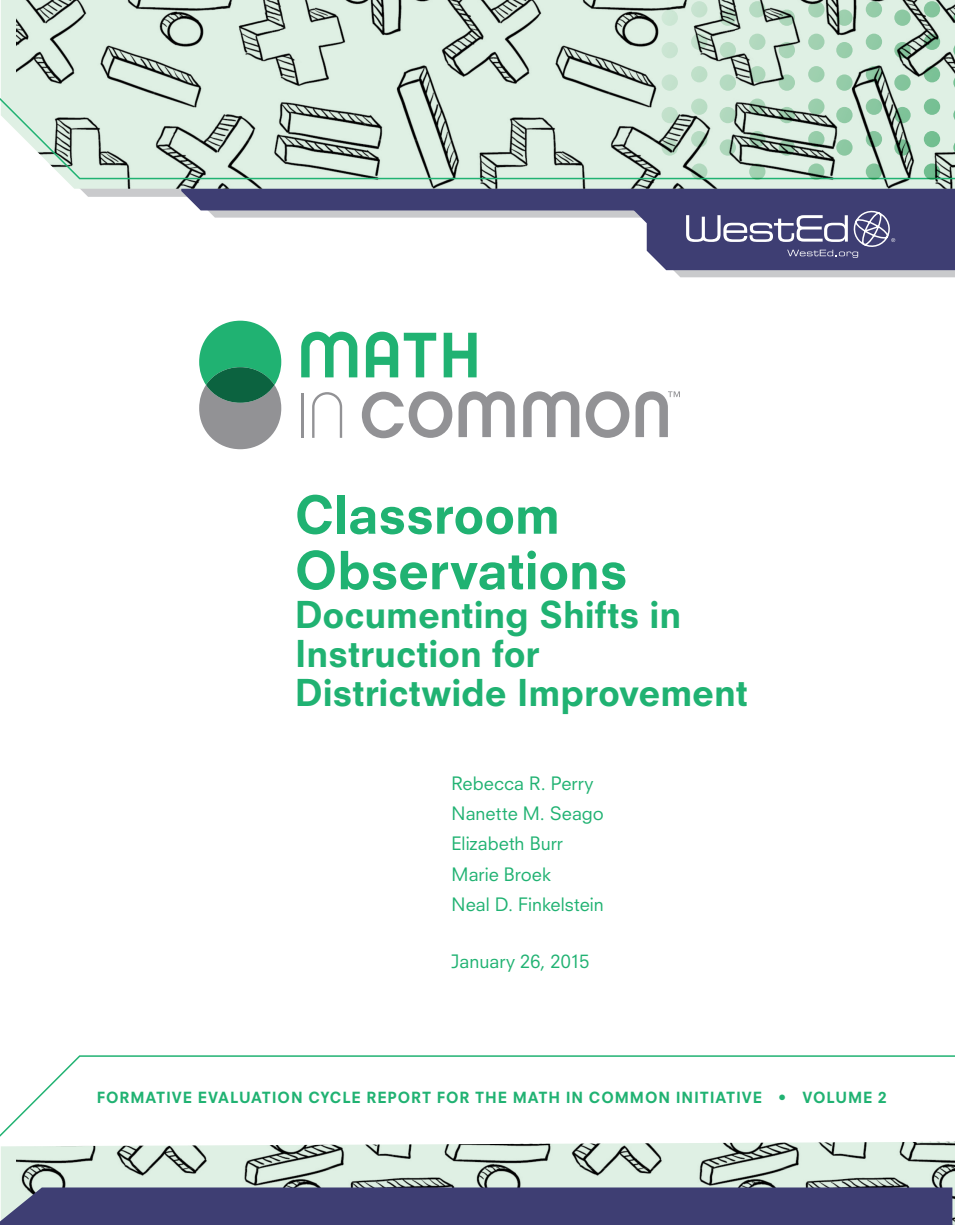
<style>
.page{position:relative;width:955px;height:1225px;background:#fff}
.page>*{position:absolute;margin:0;border:0;box-sizing:border-box;transform-origin:0 0}
.t1{font:800 51px/55.5px "Neuzeit S";letter-spacing:-.01em;color:#20b272}
.subtitle{font:800 36px/39px "Neuzeit S";letter-spacing:-.005em;color:#20b272}
.author{font:18px "Neuzeit S";color:#20b272}
.sub_title_2{font:800 15px "Neuzeit S";letter-spacing:.055em;color:#20b272}
</style>
<div class="page">
<svg style="left:200px;top:210px;width:431px;height:7px;background:#c0c1c7"></svg>
<div style="left:181px;top:189px;width:773px;height:21px;background:#3e3e73"></div>
<img style="left:17px;top:0;width:937px;height:189px">
<img style="left:17px;top:1141px;width:937px;height:83px">
<svg style="left:0;top:96px;width:954px;height:84px;background:#c3d4c9"></svg>
<div style="left:0;top:1187px;width:951px;height:37px;background:#3e3e73"></div>
<svg style="left:807px;top:1px;width:17px;height:16px"></svg>
<svg style="left:865px;top:1px;width:16px;height:16px"></svg>
<div style="left:690px;top:1px;width:17px;height:16px;background:#c5e2cf;border-radius:50%"></div>
<svg style="left:923px;top:1px;width:16px;height:16px"></svg>
<svg style="left:748px;top:1px;width:17px;height:16px"></svg>
<svg style="left:807px;top:34px;width:17px;height:16px"></svg>
<svg style="left:865px;top:34px;width:16px;height:16px"></svg>
<svg style="left:690px;top:34px;width:17px;height:16px"></svg>
<svg style="left:923px;top:34px;width:16px;height:16px"></svg>
<svg style="left:748px;top:34px;width:17px;height:16px"></svg>
<svg style="left:952px;top:10px;width:2px;height:16px"></svg>
<svg style="left:778px;top:10px;width:16px;height:16px"></svg>
<svg style="left:835px;top:10px;width:17px;height:16px"></svg>
<div style="left:661px;top:10px;width:16px;height:16px;background:#cde7d5;border-radius:50%"></div>
<svg style="left:893px;top:10px;width:17px;height:16px"></svg>
<svg style="left:719px;top:10px;width:16px;height:16px"></svg>
<svg style="left:807px;top:66px;width:17px;height:16px"></svg>
<svg style="left:865px;top:66px;width:16px;height:16px"></svg>
<div style="left:690px;top:66px;width:17px;height:16px;background:#bddfc8;border-radius:50%"></div>
<svg style="left:923px;top:66px;width:16px;height:16px"></svg>
<svg style="left:748px;top:66px;width:17px;height:16px"></svg>
<svg style="left:952px;top:42px;width:2px;height:16px"></svg>
<svg style="left:778px;top:42px;width:16px;height:16px"></svg>
<svg style="left:835px;top:42px;width:17px;height:16px"></svg>
<div style="left:661px;top:42px;width:16px;height:16px;background:#c9e4d1;border-radius:50%"></div>
<svg style="left:893px;top:42px;width:17px;height:16px"></svg>
<svg style="left:719px;top:42px;width:16px;height:16px"></svg>
<svg style="left:807px;top:131px;width:17px;height:16px"></svg>
<svg style="left:865px;top:131px;width:16px;height:16px"></svg>
<svg style="left:690px;top:131px;width:17px;height:16px"></svg>
<svg style="left:923px;top:131px;width:16px;height:16px"></svg>
<svg style="left:748px;top:131px;width:17px;height:16px"></svg>
<svg style="left:952px;top:107px;width:2px;height:16px"></svg>
<svg style="left:778px;top:107px;width:16px;height:16px"></svg>
<svg style="left:835px;top:107px;width:17px;height:16px"></svg>
<div style="left:661px;top:107px;width:16px;height:16px;background:#c1e0ca;border-radius:50%"></div>
<svg style="left:893px;top:107px;width:17px;height:16px"></svg>
<div style="left:719px;top:107px;width:16px;height:16px;background:#b0d8be;border-radius:50%"></div>
<svg style="left:807px;top:163px;width:17px;height:17px"></svg>
<svg style="left:865px;top:163px;width:16px;height:17px"></svg>
<svg style="left:690px;top:163px;width:17px;height:17px"></svg>
<svg style="left:923px;top:163px;width:16px;height:17px"></svg>
<svg style="left:748px;top:163px;width:17px;height:17px"></svg>
<svg style="left:952px;top:139px;width:2px;height:17px"></svg>
<svg style="left:778px;top:139px;width:16px;height:17px"></svg>
<svg style="left:835px;top:139px;width:17px;height:17px"></svg>
<svg style="left:661px;top:139px;width:16px;height:17px"></svg>
<svg style="left:893px;top:139px;width:17px;height:17px"></svg>
<svg style="left:719px;top:139px;width:16px;height:17px"></svg>
<svg style="left:807px;top:98px;width:17px;height:17px"></svg>
<svg style="left:865px;top:98px;width:16px;height:17px"></svg>
<svg style="left:690px;top:98px;width:17px;height:17px"></svg>
<svg style="left:923px;top:98px;width:16px;height:17px"></svg>
<svg style="left:748px;top:98px;width:17px;height:17px"></svg>
<svg style="left:952px;top:74px;width:2px;height:17px"></svg>
<svg style="left:778px;top:74px;width:16px;height:17px"></svg>
<svg style="left:835px;top:74px;width:17px;height:17px"></svg>
<div style="left:661px;top:74px;width:16px;height:17px;background:#c5e2ce;border-radius:50%"></div>
<svg style="left:893px;top:74px;width:17px;height:17px"></svg>
<svg style="left:719px;top:74px;width:16px;height:17px"></svg>
<svg style="left:301px;top:331px;width:56px;height:46px"></svg>
<svg style="left:366px;top:331px;width:70px;height:46px"></svg>
<svg style="left:443px;top:333px;width:33px;height:44px"></svg>
<svg style="left:362px;top:391px;width:90px;height:47px"></svg>
<svg style="left:458px;top:391px;width:56px;height:46px"></svg>
<svg style="left:523px;top:391px;width:56px;height:46px"></svg>
<svg style="left:585px;top:391px;width:44px;height:47px"></svg>
<hr style="left:301px;top:393px;width:2px;height:45px;background:#929295">
<svg style="left:312px;top:392px;width:30px;height:46px"></svg>
<svg style="left:635px;top:391px;width:44px;height:46px"></svg>
<svg style="left:199px;top:320px;width:82px;height:129px"></svg>
<div style="left:206px;top:367px;width:68px;height:35px;background:#0c6340;border-radius:50%"></div>
<svg style="left:0;top:1055px;width:954px;height:82px"></svg>
<svg style="left:631px;top:202px;width:323px;height:75px;background:#62628c"></svg>
<p class="t1" style="left:295px;top:487px;width:334px">Classroom<br>Observations</p>
<p class="subtitle" style="left:295px;top:595px;width:454px">Documenting Shifts in<br>Instruction for<br>Districtwide Improvement</p>
<p class="author" style="left:451px;top:772px;width:143px">Rebecca R. Perry</p>
<p class="author" style="left:451px;top:802px;width:154px">Nanette M. Seago</p>
<p class="author" style="left:451px;top:832px;width:113px">Elizabeth Burr</p>
<p class="author" style="left:451px;top:862px;width:101px">Marie Broek</p>
<p class="author" style="left:451px;top:892px;width:154px">Neal D. Finkelstein</p>
<p class="author" style="left:451px;top:949px;width:139px">January 26, 2015</p>
<p class="sub_title_2" style="left:97px;top:1087px;width:790px">FORMATIVE EVALUATION CYCLE REPORT FOR THE MATH IN COMMON INITIATIVE • VOLUME 2</p>
</div>
